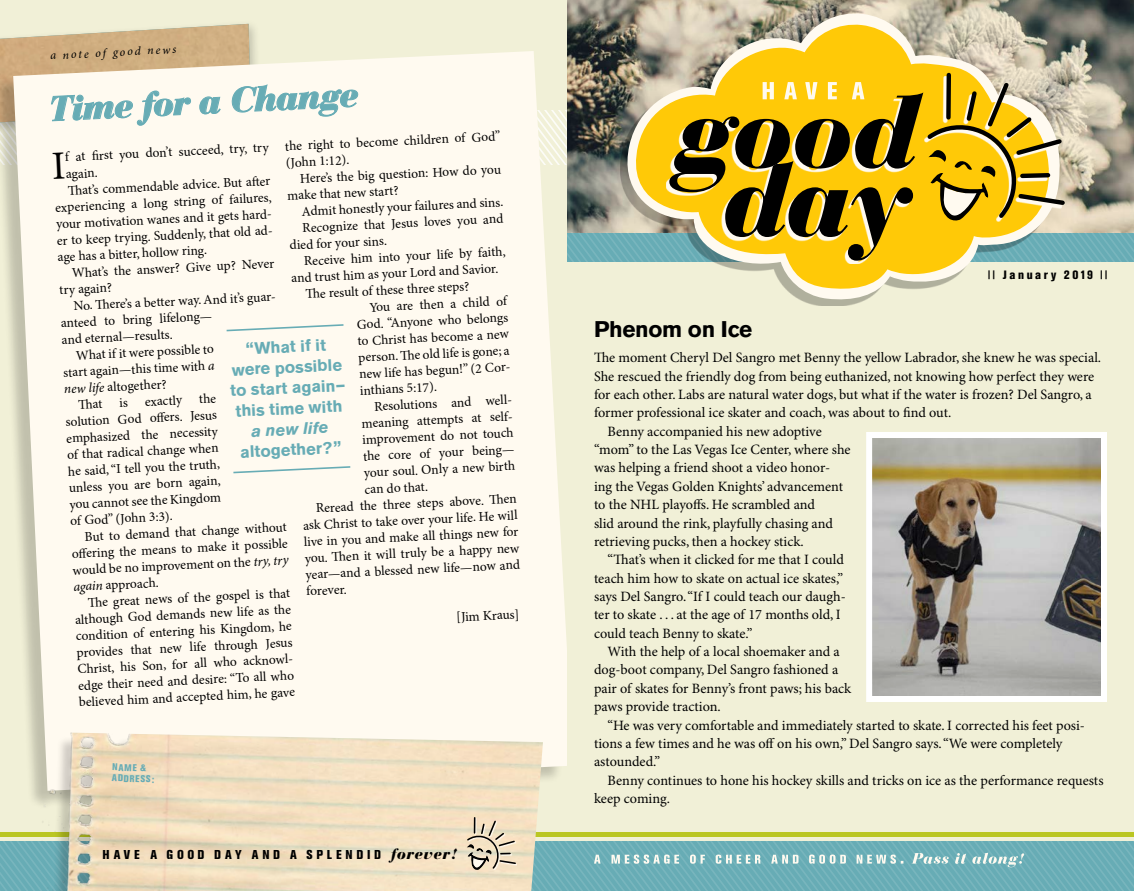
<style>
.page{position:relative;width:1134px;height:891px;background:#fff}
.page>*{position:absolute;margin:0;border:0;box-sizing:border-box;transform-origin:0 0}
.t1{font:italic 900 34.5px "Bauer Bodoni";color:#67acb5}
.t2{font:700 22.5px "Akzidenz Grotesk BE";letter-spacing:-.015em;color:#000}
.t3{font:700 16.5px/20.7px "Akzidenz Grotesk BE";color:#67acb5;text-align:center}
.t4{font:italic 700 16.5px "Akzidenz Grotesk BE";color:#67acb5}
.t5{font:14.25px "Minion Pro";color:#000}
.t6{font:13.5px/16.5px "Minion Pro";color:#000}
.t7{font:800 condensed 12.75px "Akzidenz Grotesk BE";letter-spacing:.3em;color:#000}
.t8{font:italic 12px "Minion Pro";color:#000}
.t9{font:800 condensed 12px "Akzidenz Grotesk BE";letter-spacing:.215em;color:#000}
.t10{font:800 condensed 9.75px/10.8px "Akzidenz Grotesk BE";color:#67acb5}
.s1{font-style:italic}
.s2{font-family:"Bauer Bodoni";font-weight:900;font-style:italic;font-stretch:normal;font-size:15px}
.s3{font-family:"Bauer Bodoni";font-weight:900;font-style:italic;font-stretch:normal}
</style>
<div class="page">
<div style="left:567px;top:0;width:567px;height:843px;background:#f1f0d7"></div>
<div style="left:0;top:0;width:567px;height:891px;background:#f1f0d7"></div>
<div style="left:13px;top:261px;width:554px;height:518px;background:#fffaf0"></div>
<img style="left:567px;top:0;width:567px;height:24px">
<img style="left:873px;top:439px;width:227px;height:256px">
<div style="left:866px;top:432px;width:241px;height:270px;border:6px solid #fff"></div>
<svg style="left:620px;top:11px;width:442px;height:290px"></svg>
<svg style="left:625px;top:22px;width:430px;height:268px"></svg>
<svg style="left:722px;top:261px;width:188px;height:3px"></svg>
<img style="left:39px;top:732px;width:504px;height:86px">
<svg style="left:0;top:818px;width:1134px;height:73px"></svg>
<svg style="left:225px;top:323px;width:120px;height:9px"></svg>
<svg style="left:232px;top:465px;width:120px;height:9px"></svg>
<svg style="left:0;top:24px;width:1134px;height:237px;background:#d4c99b"></svg>
<svg style="left:120px;top:398px;width:8px;height:9px"></svg>
<p class="t8" style="left:50px;top:48px;width:128px;rotate:-3deg">a note of good news</p>
<h1 class="t1" style="left:48px;top:89px;width:311px;rotate:-3deg">Time for a Change</h1>
<p class="t6" style="left:285px;top:139px;width:217px;rotate:-3deg">the right to become children of God” (John 1:12).</p>
<p class="t6" style="left:65px;top:150px;width:205px;rotate:-3deg">f at fi rst you don’t succeed, try, try</p>
<p class="t6" style="left:65px;top:167px;width:34px;rotate:-3deg">again.</p>
<p class="t6" style="left:286px;top:172px;width:216px;text-indent:14px;rotate:-3deg">Here’s the big question: How do you make that new start?</p>
<p class="t6" style="left:301px;top:204px;width:203px;rotate:-3deg">Admit honestly your failures and sins.</p>
<p class="t6" style="left:302px;top:221px;width:203px;rotate:-3deg">Recognize that Jesus loves you and</p>
<p class="t6" style="left:289px;top:238px;width:99px;rotate:-3deg">died for your sins.</p>
<p class="t6" style="left:68px;top:183px;width:204px;rotate:-3deg">Th at’s commendable advice. But aft er</p>
<p class="t6" style="left:55px;top:200px;width:218px;rotate:-3deg">experiencing a long string of failures,</p>
<p class="t6" style="left:56px;top:217px;width:219px;rotate:-3deg">your motivation wanes and it gets hard-</p>
<p class="t6" style="left:57px;top:233px;width:219px;rotate:-3deg">er to keep trying. Suddenly, that old ad-</p>
<p class="t6" style="left:57px;top:250px;width:151px;rotate:-3deg">age has a bitter, hollow ring.</p>
<p class="t6" style="left:304px;top:254px;width:203px;rotate:-3deg">Receive him into your life by faith,</p>
<p class="t6" style="left:291px;top:271px;width:209px;rotate:-3deg">and trust him as your Lord and Savior.</p>
<p class="t6" style="left:305px;top:287px;width:165px;rotate:-3deg">Th e result of these three steps?</p>
<p class="t6" style="left:369px;top:300px;width:139px;rotate:-3deg">You are then a child of</p>
<p class="t6" style="left:356px;top:317px;width:153px;rotate:-3deg">God. “Anyone who belongs</p>
<p class="t6" style="left:357px;top:334px;width:153px;rotate:-3deg">to Christ has become a new</p>
<p class="t6" style="left:358px;top:350px;width:153px;rotate:-3deg">person. Th e old life is gone; a</p>
<p class="t6" style="left:359px;top:367px;width:155px;rotate:-3deg">new life has begun!” (2 Cor-</p>
<p class="t6" style="left:360px;top:383px;width:79px;rotate:-3deg">inthians 5:17).</p>
<p class="t6" style="left:374px;top:399px;width:141px;rotate:-3deg">Resolutions and well-</p>
<p class="t6" style="left:361px;top:416px;width:155px;rotate:-3deg">meaning attempts at self-</p>
<p class="t6" style="left:362px;top:432px;width:153px;rotate:-3deg">improvement do not touch</p>
<p class="t6" style="left:363px;top:449px;width:153px;rotate:-3deg">the core of your being—</p>
<p class="t6" style="left:364px;top:465px;width:153px;rotate:-3deg">your soul. Only a new birth</p>
<p class="t6" style="left:364px;top:482px;width:65px;rotate:-3deg">can do that.</p>
<p class="t6" style="left:316px;top:501px;width:203px;rotate:-3deg">Reread the three steps above. Th en</p>
<p class="t6" style="left:303px;top:518px;width:216px;rotate:-3deg">ask Christ to take over your life. He will</p>
<p class="t6" style="left:304px;top:535px;width:216px;rotate:-3deg">live in you and make all things new for</p>
<p class="t6" style="left:304px;top:551px;width:216px;rotate:-3deg">you. Th en it will truly be a happy new</p>
<p class="t6" style="left:72px;top:266px;width:204px;rotate:-3deg">What’s the answer? Give up? Never</p>
<p class="t6" style="left:59px;top:283px;width:54px;rotate:-3deg">try again?</p>
<p class="t6" style="left:73px;top:299px;width:206px;rotate:-3deg">No. Th ere’s a better way. And it’s guar-</p>
<p class="t6" style="left:60px;top:316px;width:153px;rotate:-3deg">anteed to bring lifelong—</p>
<p class="t6" style="left:61px;top:332px;width:113px;rotate:-3deg">and eternal—results.</p>
<p class="t6" style="left:76px;top:348px;width:139px;rotate:-3deg">What if it were possible to</p>
<p class="t6" style="left:63px;top:365px;width:153px;rotate:-3deg">start again—this time with <span class="s1">a</span></p>
<p class="t6" style="left:64px;top:382px;width:104px;rotate:-3deg"><span class="s1">new life</span> altogether?</p>
<p class="t6" style="left:78px;top:397px;width:26px;rotate:-3deg">Th at</p>
<p class="t6" style="left:144px;top:394px;width:39px;rotate:-3deg">exactly</p>
<p class="t3" style="left:228px;top:339px;width:117px;rotate:-3deg">“What if it were possible to start again— this time with</p>
<p class="t4" style="left:251px;top:421px;width:79px;rotate:-3deg">a new life</p>
<p class="t3" style="left:240px;top:442px;width:103px;rotate:-3deg">altogether?”</p>
<p class="t6" style="left:64px;top:398px;width:154px;text-align:justify;text-indent:135px;rotate:-3deg">the solution God off ers. Jesus emphasized the necessity of that radical change when he said, “I tell you the truth, unless you are born again, you cannot see the Kingdom of God” (John 3:3).</p>
<p class="t6" style="left:71px;top:530px;width:218px;text-align:justify;text-indent:14px;rotate:-3deg">But to demand that change without off ering the means to make it possible would be no improvement on the <span class="s1">try, try again</span> approach.</p>
<p class="t6" style="left:305px;top:567px;width:216px;rotate:-3deg">year—and a blessed new life—now and</p>
<p class="t6" style="left:306px;top:584px;width:42px;rotate:-3deg">forever.</p>
<p class="t6" style="left:456px;top:609px;width:65px;rotate:-3deg">[Jim Kraus]</p>
<p class="t6" style="left:74px;top:596px;width:220px;text-indent:14px;rotate:-3deg">Th e great news of the gospel is that although God demands new life as the condition of entering his Kingdom, he provides that new life through Jesus Christ, his Son, for all who acknowl&shy;edge their need and desire: “To all who believed him and accepted him, he gave</p>
<p class="t10" style="left:113px;top:762px;width:44px;rotate:2deg">NAME &amp;<br>ADDRESS:</p>
<p class="t7" style="left:103px;top:847px;width:356px">HAVE A GOOD DAY AND A SPLENDID <span class="s2">forever!</span></p>
<p class="t9" style="left:988px;top:268px;width:121px"><span class="s3">||</span> January 2019 <span class="s3">||</span></p>
<h2 class="t2" style="left:594px;top:316px;width:160px">Phenom on Ice</h2>
<p class="t5" style="left:594px;top:349px;width:509px">The moment Cheryl Del Sangro met Benny the yellow Labrador, she knew he was special.</p>
<p class="t5" style="left:594px;top:368px;width:502px">She rescued the friendly dog from being euthanized, not knowing how perfect they were</p>
<p class="t5" style="left:594px;top:386px;width:499px">for each other. Labs are natural water dogs, but what if the water is frozen? Del Sangro, a</p>
<p class="t5" style="left:594px;top:404px;width:359px">former professional ice skater and coach, was about to find out.</p>
<p class="t5" style="left:608px;top:423px;width:216px">Benny accompanied his new adoptive</p>
<p class="t5" style="left:594px;top:441px;width:258px">“mom” to the Las Vegas Ice Center, where she</p>
<p class="t5" style="left:594px;top:459px;width:238px">was helping a friend shoot a video honor-</p>
<p class="t5" style="left:594px;top:478px;width:250px">ing the Vegas Golden Knights’ advancement</p>
<p class="t5" style="left:594px;top:496px;width:223px">to the NHL playoffs. He scrambled and</p>
<p class="t5" style="left:594px;top:514px;width:241px">slid around the rink, playfully chasing and</p>
<p class="t5" style="left:594px;top:533px;width:211px">retrieving pucks, then a hockey stick.</p>
<p class="t5" style="left:608px;top:551px;width:238px">“That’s when it clicked for me that I could</p>
<p class="t5" style="left:594px;top:570px;width:251px">teach him how to skate on actual ice skates,”</p>
<p class="t5" style="left:594px;top:588px;width:253px">says Del Sangro. “If I could teach our daugh-</p>
<p class="t5" style="left:594px;top:606px;width:248px">ter to skate . . . at the age of 17 months old, I</p>
<p class="t5" style="left:594px;top:625px;width:160px">could teach Benny to skate.”</p>
<p class="t5" style="left:608px;top:643px;width:234px">With the help of a local shoemaker and a</p>
<p class="t5" style="left:594px;top:661px;width:246px">dog-boot company, Del Sangro fashioned a</p>
<p class="t5" style="left:594px;top:680px;width:259px">pair of skates for Benny’s front paws; his back</p>
<p class="t5" style="left:594px;top:698px;width:128px">paws provide traction.</p>
<p class="t5" style="left:608px;top:717px;width:479px">“He was very comfortable and immediately started to skate. I corrected his feet posi-</p>
<p class="t5" style="left:594px;top:735px;width:470px">tions a few times and he was off on his own,” Del Sangro says. “We were completely</p>
<p class="t5" style="left:594px;top:753px;width:68px">astounded.”</p>
<p class="t5" style="left:608px;top:772px;width:498px">Benny continues to hone his hockey skills and tricks on ice as the performance requests</p>
<p class="t5" style="left:594px;top:790px;width:78px">keep coming.</p>
</div>
